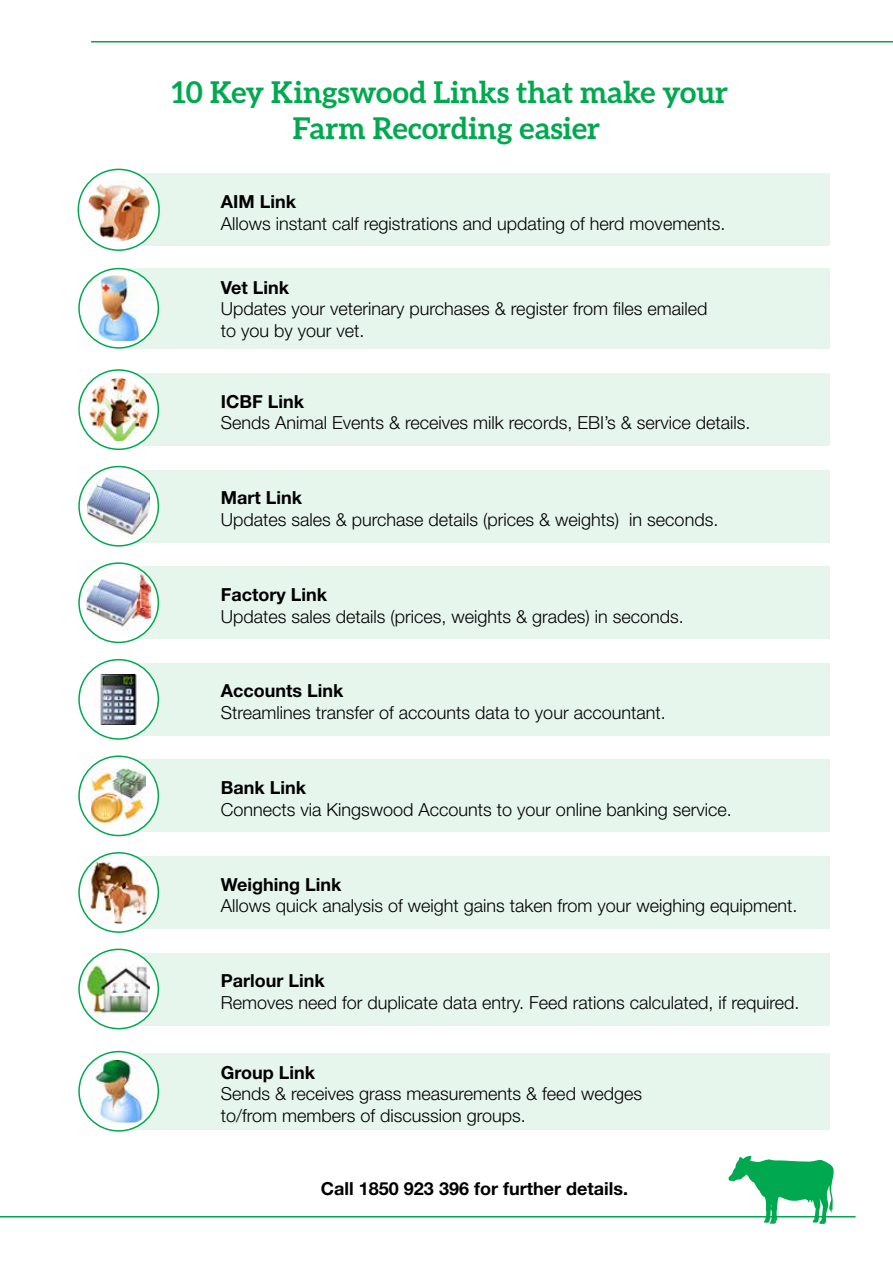
<style>
.page{position:relative;width:893px;height:1263px;background:#fff}
.page>*{position:absolute;margin:0;border:0;box-sizing:border-box;transform-origin:0 0}
.t1{font:700 30px/36px "Aleo";color:#00a94f;text-align:center}
.t2{font:300 18px/21.6px "Helvetica Neue";color:#000}
.t3{font:700 18px "Helvetica Neue";color:#000}
</style>
<div class="page">
<hr style="left:0;top:1216px;width:855px;height:1px;background:#00a94f">
<svg style="left:728px;top:1155px;width:106px;height:69px"></svg>
<div style="left:119px;top:174px;width:711px;height:72px;background:#e6f6ed"></div>
<div style="left:119px;top:268px;width:711px;height:81px;background:#e6f6ed"></div>
<div style="left:119px;top:373px;width:711px;height:73px;background:#e6f6ed"></div>
<div style="left:119px;top:470px;width:711px;height:72px;background:#e6f6ed"></div>
<div style="left:119px;top:567px;width:711px;height:72px;background:#e6f6ed"></div>
<div style="left:119px;top:663px;width:711px;height:72px;background:#e6f6ed"></div>
<div style="left:119px;top:760px;width:711px;height:72px;background:#e6f6ed"></div>
<div style="left:119px;top:856px;width:711px;height:72px;background:#e6f6ed"></div>
<div style="left:119px;top:953px;width:711px;height:72px;background:#e6f6ed"></div>
<div style="left:119px;top:1053px;width:711px;height:76px;background:#e6f6ed"></div>
<div style="left:78px;top:169px;width:81px;height:81px;background:#fff;border-radius:50%"></div>
<img style="left:87px;top:178px;width:63px;height:63px;border-radius:31px">
<div style="left:78px;top:169px;width:82px;height:82px;border:2px solid #00a94f;border-radius:50%"></div>
<div style="left:79px;top:269px;width:79px;height:79px;background:#fff;border-radius:50%"></div>
<img style="left:87px;top:275px;width:63px;height:66px">
<div style="left:78px;top:268px;width:81px;height:81px;border:2px solid #00a94f;border-radius:50%"></div>
<div style="left:79px;top:467px;width:79px;height:79px;background:#fff;border-radius:50%"></div>
<img style="left:87px;top:475px;width:63px;height:62px">
<div style="left:78px;top:466px;width:81px;height:81px;border:2px solid #00a94f;border-radius:50%"></div>
<svg style="left:79px;top:563px;width:79px;height:79px"></svg>
<img style="left:87px;top:571px;width:64px;height:63px">
<div style="left:78px;top:562px;width:81px;height:81px;border:2px solid #00a94f;border-radius:50%"></div>
<div style="left:79px;top:660px;width:79px;height:79px;background:#fff;border-radius:50%"></div>
<img style="left:100px;top:674px;width:37px;height:51px">
<div style="left:78px;top:659px;width:81px;height:81px;border:2px solid #00a94f;border-radius:50%"></div>
<div style="left:79px;top:756px;width:79px;height:79px;background:#fff;border-radius:50%"></div>
<img style="left:92px;top:769px;width:54px;height:54px">
<div style="left:78px;top:755px;width:81px;height:81px;border:2px solid #00a94f;border-radius:50%"></div>
<div style="left:79px;top:853px;width:79px;height:79px;background:#fff;border-radius:50%"></div>
<img style="left:88px;top:861px;width:62px;height:62px">
<div style="left:78px;top:852px;width:81px;height:81px;border:2px solid #00a94f;border-radius:50%"></div>
<svg style="left:79px;top:949px;width:79px;height:80px"></svg>
<img style="left:87px;top:956px;width:63px;height:66px">
<div style="left:78px;top:949px;width:81px;height:80px;border:2px solid #00a94f;border-radius:50%"></div>
<svg style="left:79px;top:1051px;width:79px;height:80px"></svg>
<img style="left:87px;top:1060px;width:63px;height:62px">
<div style="left:78px;top:1051px;width:81px;height:81px;border:2px solid #00a94f;border-radius:50%"></div>
<div style="left:79px;top:370px;width:79px;height:79px;background:#fff;border-radius:50%"></div>
<img style="left:87px;top:378px;width:63px;height:63px;border-radius:31px">
<div style="left:78px;top:369px;width:81px;height:81px;border:2px solid #00a94f;border-radius:50%"></div>
<hr style="left:91px;top:41px;width:802px;height:2px;background:#00a94f">
<h1 class="t1" style="left:171px;top:73px;width:558px">10 Key Kingswood Links that make your<br>Farm Recording easier</h1>
<p class="t3" style="left:221px;top:190px;width:77px">AIM Link</p>
<p class="t2" style="left:221px;top:212px;width:506px">Allows instant calf registrations and updating of herd movements.</p>
<p class="t3" style="left:221px;top:276px;width:70px">Vet Link</p>
<p class="t2" style="left:221px;top:298px;width:488px">Updates your veterinary purchases &amp; register from files emailed to you by your vet.</p>
<p class="t3" style="left:221px;top:390px;width:85px">ICBF Link</p>
<p class="t2" style="left:221px;top:412px;width:531px">Sends Animal Events &amp; receives milk records, EBI’s &amp; service details.</p>
<p class="t3" style="left:221px;top:487px;width:83px">Mart Link</p>
<p class="t2" style="left:221px;top:508px;width:499px">Updates sales &amp; purchase details (prices &amp; weights) in seconds.</p>
<p class="t3" style="left:221px;top:583px;width:108px">Factory Link</p>
<p class="t2" style="left:221px;top:605px;width:465px">Updates sales details (prices, weights &amp; grades) in seconds.</p>
<p class="t3" style="left:221px;top:680px;width:124px">Accounts Link</p>
<p class="t2" style="left:221px;top:701px;width:446px">Streamlines transfer of accounts data to your accountant.</p>
<p class="t3" style="left:221px;top:776px;width:87px">Bank Link</p>
<p class="t2" style="left:221px;top:798px;width:512px">Connects via Kingswood Accounts to your online banking service.</p>
<p class="t3" style="left:221px;top:873px;width:122px">Weighing Link</p>
<p class="t2" style="left:221px;top:895px;width:578px">Allows quick analysis of weight gains taken from your weighing equipment.</p>
<p class="t3" style="left:221px;top:969px;width:105px">Parlour Link</p>
<p class="t2" style="left:221px;top:991px;width:580px">Removes need for duplicate data entry. Feed rations calculated, if required.</p>
<p class="t3" style="left:221px;top:1061px;width:96px">Group Link</p>
<p class="t2" style="left:221px;top:1083px;width:423px">Sends &amp; receives grass measurements &amp; feed wedges to/from members of discussion groups.</p>
<p class="t3" style="left:321px;top:1178px;width:309px">Call 1850 923 396 for further details.</p>
</div>
